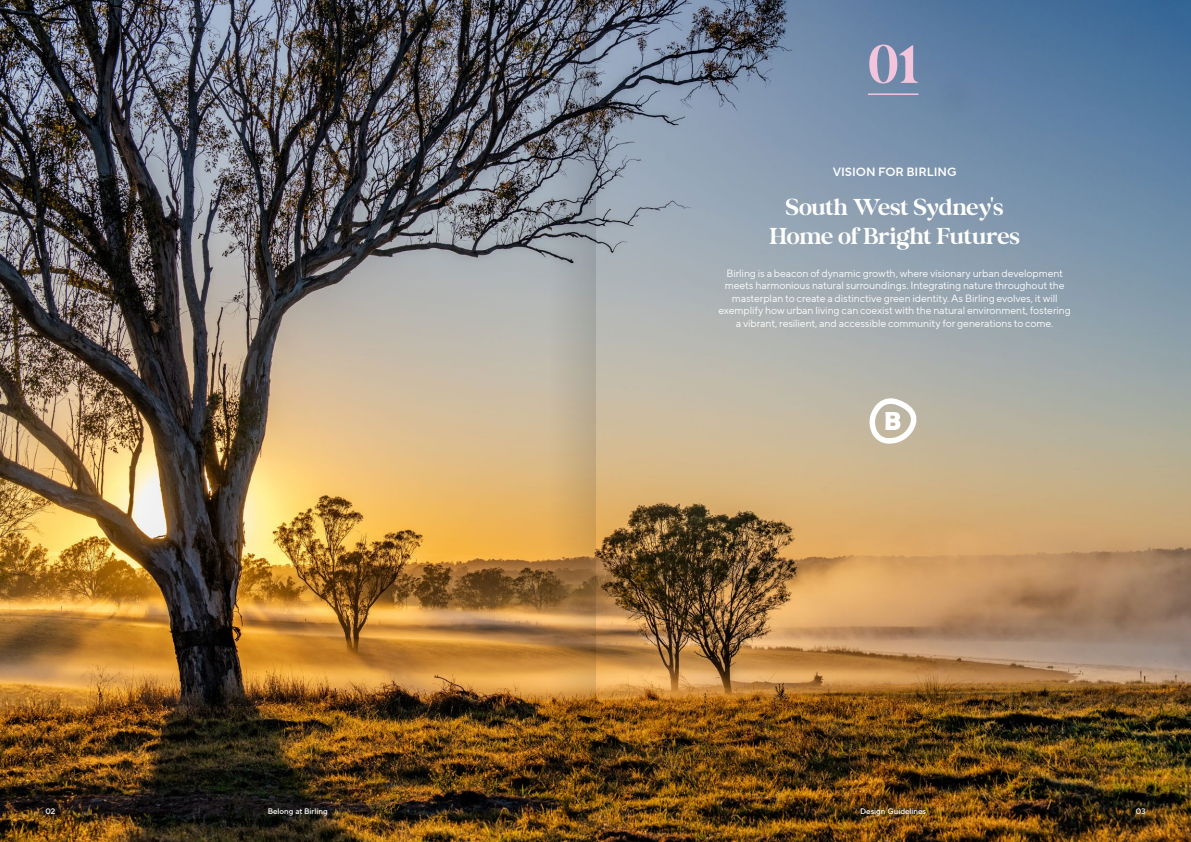
<style>
.page{position:relative;width:1191px;height:842px;background:#fff}
.page>*{position:absolute;margin:0;border:0;box-sizing:border-box;transform-origin:0 0}
.t1{font:56px "Bigola Display";color:#f2c5dd}
.t2{font:24px/28.8px "Bigola Display";color:#fff;text-align:center}
.t3{font:12px "TT Norms Pro Dm Bd";color:#fff}
.t4{font:10.5px/12.6px "TT Norms Pro";letter-spacing:-.01em;color:#fff;text-align:center}
.t5{font:500 8px "TT Norms Pro";color:#fff}
</style>
<div class="page">
<img style="left:0;top:0;width:1191px;height:842px">
<svg style="left:868px;top:398px;width:49px;height:46px"></svg>
<hr style="left:868px;top:93px;width:50px;height:2px;background:#f2c5dd">
<img style="left:549px;top:0;width:46px;height:842px">
<h1 class="t1" style="left:868px;top:33px;width:52px">01</h1>
<p class="t3" style="left:832px;top:163px;width:125px">VISION FOR BIRLING</p>
<h2 class="t2" style="left:769px;top:195px;width:252px">South West Sydney's<br>Home of Bright Futures</h2>
<p class="t4" style="left:718px;top:267px;width:354px">Birling is a beacon of dynamic growth, where visionary urban development meets harmonious natural surroundings. Integrating nature throughout the masterplan to create a distinctive green identity. As Birling evolves, it will exemplify how urban living can coexist with the natural environment, fostering a vibrant, resilient, and accessible community for generations to come.</p>
<p class="t5" style="left:45px;top:805px;width:11px">02</p>
<p class="t5" style="left:268px;top:805px;width:61px">Belong at Birling</p>
<p class="t5" style="left:860px;top:805px;width:67px">Design Guidelines</p>
<p class="t5" style="left:1135px;top:805px;width:11px">03</p>
</div>
